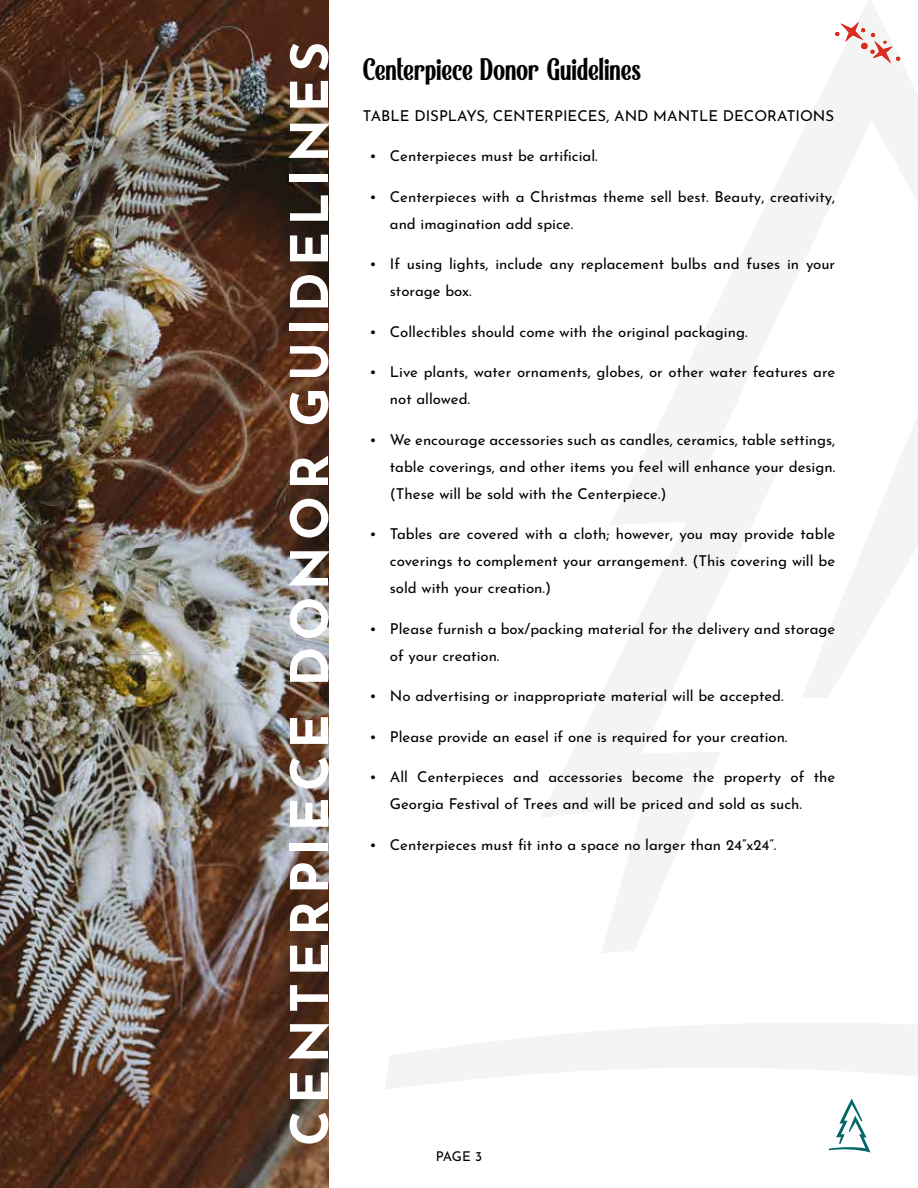
<style>
.page{position:relative;width:918px;height:1188px;background:#fff}
.page>*{position:absolute;margin:0;border:0;box-sizing:border-box;transform-origin:0 0}
.t1{font:700 51.75px "Josefin Sans";letter-spacing:.12em;color:#fff}
.t2{font:30px "Reverb";letter-spacing:-.005em;color:#000}
.t3{font:15px/27px "Josefin Sans";color:#000}
.t4{font:13.5px "Josefin Sans";color:#000}
</style>
<div class="page">
<svg style="left:385px;top:1023px;width:533px;height:66px;fill:#f3f4f4"></svg>
<svg style="left:541px;top:0;width:377px;height:953px"></svg>
<img style="left:0;top:0;width:328px;height:1188px">
<svg style="left:834px;top:21px;width:67px;height:44px"></svg>
<svg style="left:829px;top:1098px;width:42px;height:54px"></svg>
<h1 class="t1" style="left:264px;top:1146px;width:1106px;rotate:-90deg">CENTERPIECE DONOR GUIDELINES</h1>
<h2 class="t2" style="left:363px;top:45px;width:280px">Centerpiece Donor Guidelines</h2>
<p class="t3" style="left:363px;top:100px;width:473px">TABLE DISPLAYS, CENTERPIECES, AND MANTLE DECORATIONS</p>
<p class="t3" style="left:370px;top:141px;width:230px">• Centerpieces must be artificial.</p>
<p class="t3" style="left:390px;top:181px;width:447px;text-indent:-20px">• Centerpieces with a Christmas theme sell best. Beauty, creativity, and imagination add spice.</p>
<p class="t3" style="left:390px;top:249px;width:447px;text-indent:-20px">• If using lights, include any replacement bulbs and fuses in your storage box.</p>
<p class="t3" style="left:370px;top:316px;width:379px">• Collectibles should come with the original packaging.</p>
<p class="t3" style="left:390px;top:357px;width:447px;text-indent:-20px">• Live plants, water ornaments, globes, or other water features are not allowed.</p>
<p class="t3" style="left:390px;top:424px;width:447px;text-align:justify;text-indent:-20px">• We encourage accessories such as candles, ceramics, table settings, table coverings, and other items you feel will enhance your design. (These will be sold with the Centerpiece.)</p>
<p class="t3" style="left:390px;top:519px;width:447px;text-align:justify;text-indent:-20px">• Tables are covered with a cloth; however, you may provide table coverings to complement your arrangement. (This covering will be sold with your creation.)</p>
<p class="t3" style="left:390px;top:613px;width:447px;text-indent:-20px">• Please furnish a box/packing material for the delivery and storage of your creation.</p>
<p class="t3" style="left:370px;top:681px;width:416px">• No advertising or inappropriate material will be accepted.</p>
<p class="t3" style="left:370px;top:721px;width:419px">• Please provide an easel if one is required for your creation.</p>
<p class="t3" style="left:390px;top:762px;width:447px;text-indent:-20px">• All Centerpieces and accessories become the property of the<br>Georgia Festival of Trees and will be priced and sold as such.</p>
<p class="t3" style="left:370px;top:829px;width:408px">• Centerpieces must fit into a space no larger than 24”x24”.</p>
<p class="t4" style="left:436px;top:1145px;width:48px">PAGE 3</p>
</div>
